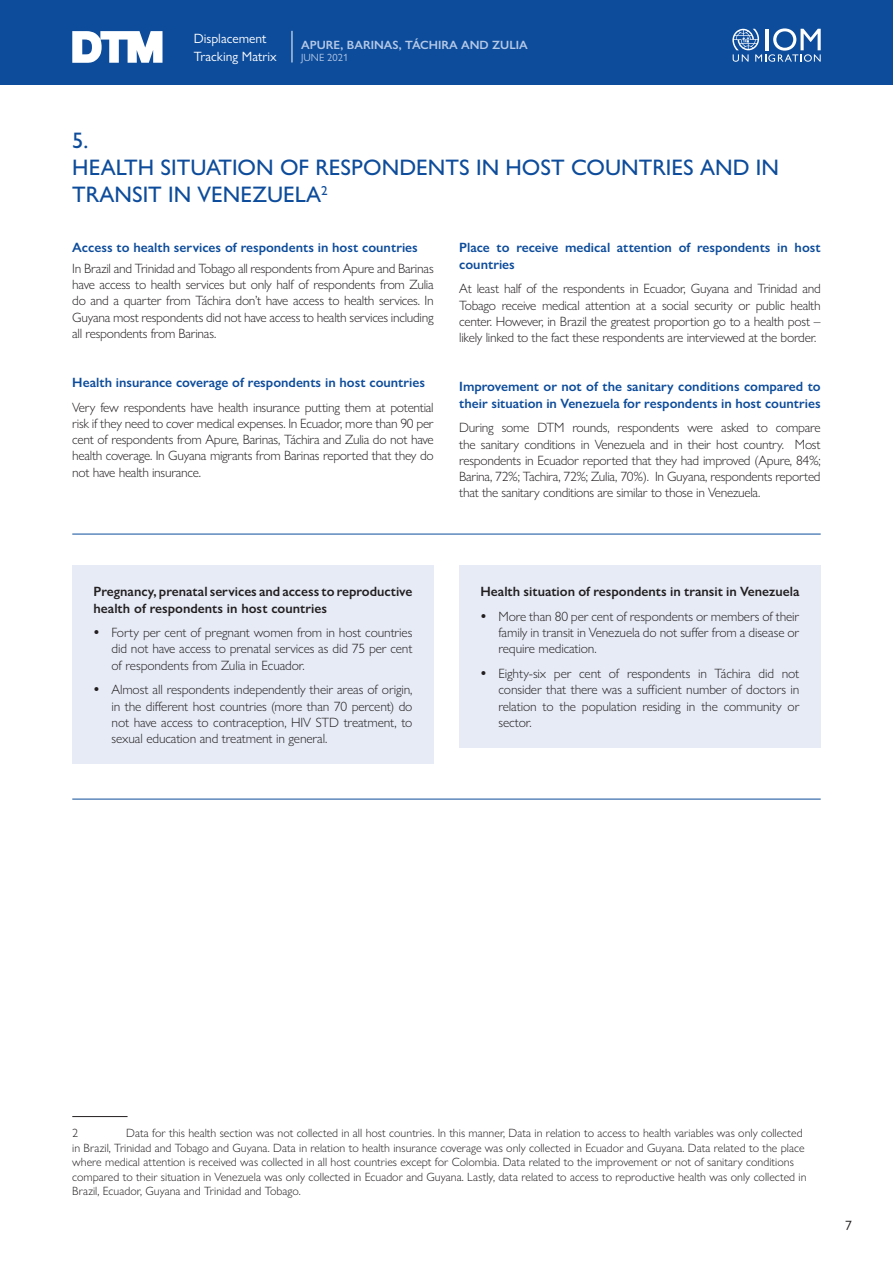
<style>
.page{position:relative;width:893px;height:1263px;background:#fff}
.page>*{position:absolute;margin:0;border:0;box-sizing:border-box;transform-origin:0 0}
.T_1{font:500 22.5px/27px "Gill Sans Nova";color:#0d4c9b}
.TEXTO-parrafos_2_col{font:300 13.5px/16.2px "Gill Sans Nova";letter-spacing:-.015em;color:#231f20;text-align:justify}
.GRAF_Tit{font:600 13.5px/16.2px "Gill Sans Nova";color:#0d4c9b}
.TEXTO-parrafos_2_col-2{font:600 13.5px/16.2px "Gill Sans Nova";color:#231f20}
.t1{font:13.5px/18.6px "Gill Sans Nova";color:#fff}
.t2{font:13.5px "Gill Sans Nova";color:#231f20}
.footnote{font:300 12px/14.4px "Gill Sans Nova";color:#231f20}
.t3{font:600 12px "Gill Sans Nova";color:#b5c9e7}
.t4{font:10.5px "Gill Sans Nova";color:#b5c9e7}
</style>
<div class="page">
<div style="left:0;top:0;width:893px;height:85px;background:#0d4c9b"></div>
<hr style="left:292px;top:31px;width:1px;height:32px;background:#fff">
<hr style="left:72px;top:1116px;width:56px;height:1px;background:#231f20">
<div style="left:72px;top:565px;width:362px;height:199px;background:#e6ebf6"></div>
<div style="left:459px;top:565px;width:362px;height:183px;background:#e6ebf6"></div>
<hr style="left:72px;top:534px;width:749px;height:1px;background:#0d4c9b">
<hr style="left:72px;top:799px;width:749px;height:1px;background:#0d4c9b">
<svg style="left:72px;top:31px;width:90px;height:32px"></svg>
<svg style="left:732px;top:28px;width:89px;height:34px"></svg>
<p class="t1" style="left:194px;top:29px;width:85px">Displacement<br>Tracking Matrix</p>
<p class="t3" style="left:301px;top:37px;width:228px">APURE, BARINAS, TÁCHIRA AND ZULIA</p>
<p class="t4" style="left:301px;top:51px;width:49px">JUNE 2021</p>
<p class="T_1" style="left:72px;top:127px;width:708px">5.<br>HEALTH SITUATION OF RESPONDENTS IN HOST COUNTRIES AND IN<br>TRANSIT IN VENEZUELA<sup>2</sup></p>
<p class="GRAF_Tit" style="left:72px;top:240px;width:347px">Access to health services of respondents in host countries</p>
<p class="TEXTO-parrafos_2_col" style="left:72px;top:260px;width:363px">In Brazil and Trinidad and Tobago all respondents from Apure and Barinas have access to health services but only half of respondents from Zulia do and a quarter from Táchira don’t have access to health services. In Guyana most respondents did not have access to health services including all respondents from Barinas.</p>
<p class="GRAF_Tit" style="left:72px;top:374px;width:354px">Health insurance coverage of respondents in host countries</p>
<p class="TEXTO-parrafos_2_col" style="left:72px;top:399px;width:363px">Very few respondents have health insurance putting them at potential risk if they need to cover medical expenses. In Ecuador, more than 90 per cent of respondents from Apure, Barinas, Táchira and Zulia do not have health coverage. In Guyana migrants from Barinas reported that they do not have health insurance.</p>
<p class="GRAF_Tit" style="left:459px;top:240px;width:363px">Place to receive medical attention of respondents in host countries</p>
<p class="TEXTO-parrafos_2_col" style="left:459px;top:281px;width:363px">At least half of the respondents in Ecuador, Guyana and Trinidad and Tobago receive medical attention at a social security or public health center. However, in Brazil the greatest proportion go to a health post – likely linked to the fact these respondents are interviewed at the border.</p>
<p class="GRAF_Tit" style="left:459px;top:379px;width:363px">Improvement or not of the sanitary conditions compared to their situation in Venezuela for respondents in host countries</p>
<p class="TEXTO-parrafos_2_col" style="left:459px;top:419px;width:363px">During some DTM rounds, respondents were asked to compare the sanitary conditions in Venezuela and in their host country. Most respondents in Ecuador reported that they had improved (Apure, 84%; Barina, 72%; Tachira, 72%; Zulia, 70%). In Guyana, respondents reported that the sanitary conditions are similar to those in Venezuela.</p>
<p class="TEXTO-parrafos_2_col-2" style="left:94px;top:584px;width:320px">Pregnancy, prenatal services and access to reproductive health of respondents in host countries</p>
<p class="TEXTO-parrafos_2_col" style="left:112px;top:624px;width:302px">Forty per cent of pregnant women from in host countries did not have access to prenatal services as did 75 per cent of respondents from Zulia in Ecuador.</p>
<p class="TEXTO-parrafos_2_col" style="left:112px;top:681px;width:302px">Almost all respondents independently their areas of origin, in the different host countries (more than 70 percent) do not have access to contraception, HIV STD treatment, to sexual education and treatment in general.</p>
<p class="TEXTO-parrafos_2_col-2" style="left:480px;top:584px;width:320px">Health situation of respondents in transit in Venezuela</p>
<p class="TEXTO-parrafos_2_col" style="left:498px;top:608px;width:302px">More than 80 per cent of respondents or members of their family in transit in Venezuela do not suffer from a disease or require medication.</p>
<p class="TEXTO-parrafos_2_col" style="left:498px;top:665px;width:302px">Eighty-six per cent of respondents in Táchira did not consider that there was a sufficient number of doctors in relation to the population residing in the community or sector.</p>
<p class="footnote" style="left:72px;top:1126px;width:736px;text-indent:54px">Data for this health section was not collected in all host countries. In this manner, Data in relation to access to health variables was only collected in Brazil, Trinidad and Tobago and Guyana. Data in relation to health insurance coverage was only collected in Ecuador and Guyana. Data related to the place where medical attention is received was collected in all host countries except for Colombia. Data related to the improvement or not of sanitary conditions compared to their situation in Venezuela was only collected in Ecuador and Guyana. Lastly, data related to access to reproductive health was only collected in Brazil, Ecuador, Guyana and Trinidad and Tobago.</p>
<p class="footnote" style="left:72px;top:1126px;width:7px">2</p>
<p class="t2" style="left:845px;top:1217px;width:8px">7</p>
</div>
